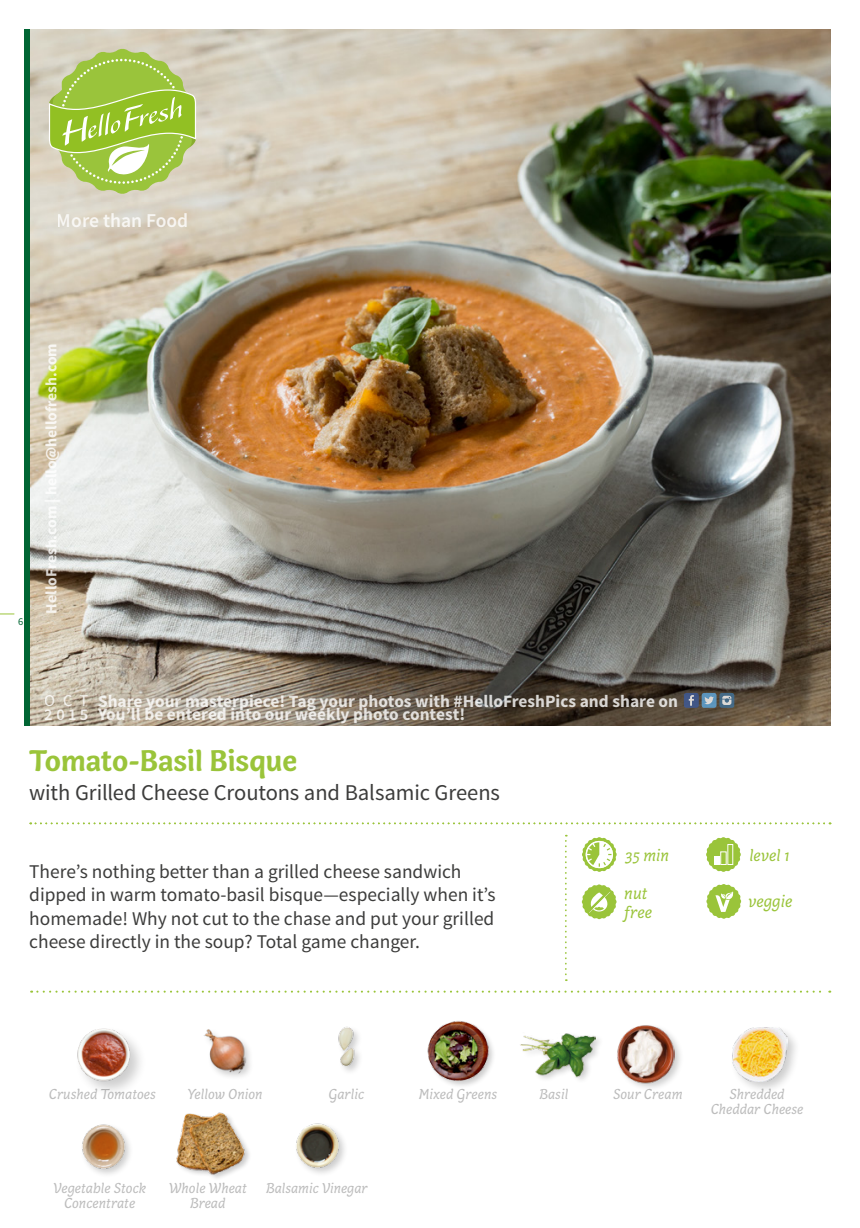
<style>
.page{position:relative;width:860px;height:1228px;background:#fff}
.page>*{position:absolute;margin:0;border:0;box-sizing:border-box;transform-origin:0 0}
.FRONT_Recipe_Title{font:700 30.62px "Capucine Basic";letter-spacing:-.005em;color:#9ac43a}
.FRONT_Recipe_Subtitl{font:22.57px "Source Sans Pro";letter-spacing:-.005em;color:#3c3c3b}
.t1{font:600 19.6px "Source Sans Pro";color:#fff}
.FRONT___BACK_Running{font:19.43px/23.6px "Source Sans Pro";color:#3c3c3b}
.FRONT_Icons{font:italic 17.5px/18.6px "Capucine Basic";color:#9ac43a}
.t2{font:700 17.32px/13.8px "Source Sans Pro";color:#fff}
.FRONT_Icons-2{font:italic 17.32px "Capucine Basic";color:#9ac43a}
.t3{font:600 16.45px "Source Sans Pro";color:#fff}
.t4{font:16.45px "Source Sans Pro";color:#fff}
.t5{font:700 15.58px "Source Sans Pro";color:#fff}
.FRONT_ingredients{font:italic 14.88px/14.5px "Capucine Basic";color:#bcbcbc;text-align:center}
.FRONT_ingredients-2{font:italic 14.7px "Capucine Basic";color:#bcbcbc}
.FRONT_Recipe_Subtitl-2{font:10.5px "Source Sans Pro";color:#006533}
</style>
<div class="page">
<img style="left:30px;top:29px;width:800px;height:696px">
<svg style="left:0;top:613px;width:14px;height:1px"></svg>
<svg style="left:49px;top:49px;width:147px;height:145px;background:#b1cc69"></svg>
<svg style="left:683px;top:693px;width:15px;height:14px"></svg>
<svg style="left:688px;top:695px;width:5px;height:10px"></svg>
<svg style="left:719px;top:693px;width:15px;height:14px"></svg>
<svg style="left:722px;top:695px;width:9px;height:10px"></svg>
<div style="left:701px;top:693px;width:15px;height:14px;background:#5c95bc;border-radius:2px"></div>
<svg style="left:704px;top:696px;width:9px;height:8px"></svg>
<div style="left:24px;top:29px;width:6px;height:696px;background:#006533"></div>
<svg style="left:706px;top:884px;width:35px;height:34px"></svg>
<svg style="left:581px;top:884px;width:35px;height:35px"></svg>
<svg style="left:31px;top:990px;width:799px;height:2px"></svg>
<svg style="left:565px;top:834px;width:1px;height:146px"></svg>
<svg style="left:30px;top:822px;width:800px;height:2px"></svg>
<svg style="left:706px;top:837px;width:34px;height:35px"></svg>
<div style="left:720px;top:851px;width:6px;height:13px;border:1px solid #fff"></div>
<div style="left:427px;top:1020px;width:69px;height:68px;background:#000;opacity:.2"></div>
<img style="left:427px;top:1020px;width:64px;height:64px">
<div style="left:518px;top:1030px;width:85px;height:54px;background:#000;opacity:.2"></div>
<img style="left:518px;top:1030px;width:77px;height:47px">
<img style="left:338px;top:1026px;width:22px;height:46px">
<div style="left:176px;top:1111px;width:76px;height:70px;background:#000;opacity:.2"></div>
<img style="left:176px;top:1111px;width:69px;height:65px">
<div style="left:615px;top:1022px;width:69px;height:69px;background:#000;opacity:.2"></div>
<img style="left:615px;top:1022px;width:59px;height:61px">
<img style="left:296px;top:1123px;width:49px;height:51px">
<img style="left:82px;top:1124px;width:48px;height:51px">
<div style="left:75px;top:1025px;width:72px;height:72px;background:#000;opacity:.2"></div>
<img style="left:76px;top:1026px;width:56px;height:59px">
<div style="left:729px;top:1024px;width:71px;height:70px;background:#000;opacity:.2"></div>
<img style="left:731px;top:1027px;width:56px;height:54px">
<svg style="left:582px;top:837px;width:34px;height:35px"></svg>
<img style="left:204px;top:1029px;width:46px;height:48px">
<p class="t1" style="left:57px;top:208px;width:133px">More than Food</p>
<p class="FRONT_Recipe_Subtitl-2" style="left:18px;top:615px;width:7px">6</p>
<p class="t5" style="left:41px;top:613px;width:272px;rotate:-90deg">HelloFresh.com | hello@hellofresh.com</p>
<p class="t4" style="left:45px;top:690px;width:45px">OCT</p>
<p class="t3" style="left:45px;top:703px;width:45px">2015</p>
<p class="t2" style="left:98px;top:694px;width:581px">Share your masterpiece! Tag your photos with #HelloFreshPics and share on<br>You’ll be entered into our weekly photo contest!</p>
<p class="FRONT_Recipe_Title" style="left:29px;top:736px;width:269px">Tomato-Basil Bisque</p>
<p class="FRONT_Recipe_Subtitl" style="left:29px;top:778px;width:472px">with Grilled Cheese Croutons and Balsamic Greens</p>
<p class="FRONT___BACK_Running" style="left:29px;top:859px;width:467px">There’s nothing better than a grilled cheese sandwich dipped in warm tomato-basil bisque—especially when it’s homemade! Why not cut to the chase and put your grilled cheese directly in the soup? Total game changer.</p>
<p class="FRONT_Icons-2" style="left:625px;top:842px;width:45px">35 min</p>
<p class="FRONT_Icons-2" style="left:749px;top:842px;width:42px">level 1</p>
<p class="FRONT_Icons" style="left:624px;top:884px;width:29px">nut free</p>
<p class="FRONT_Icons" style="left:748px;top:893px;width:46px">veggie</p>
<p class="FRONT_ingredients" style="left:328px;top:1087px;width:37px">Garlic</p>
<p class="FRONT_ingredients-2" style="left:539px;top:1083px;width:30px">Basil</p>
<p class="FRONT_ingredients" style="left:187px;top:1087px;width:77px">Yellow Onion</p>
<p class="FRONT_ingredients" style="left:418px;top:1087px;width:80px">Mixed Greens</p>
<p class="FRONT_ingredients" style="left:49px;top:1087px;width:109px">Crushed Tomatoes</p>
<p class="FRONT_ingredients" style="left:710px;top:1087px;width:94px">Shredded<br>Cheddar Cheese</p>
<p class="FRONT_ingredients" style="left:613px;top:1087px;width:71px">Sour Cream</p>
<p class="FRONT_ingredients" style="left:53px;top:1181px;width:95px">Vegetable Stock<br>Concentrate</p>
<p class="FRONT_ingredients" style="left:169px;top:1181px;width:79px">Whole Wheat<br>Bread</p>
<p class="FRONT_ingredients-2" style="left:266px;top:1177px;width:103px">Balsamic Vinegar</p>
</div>
